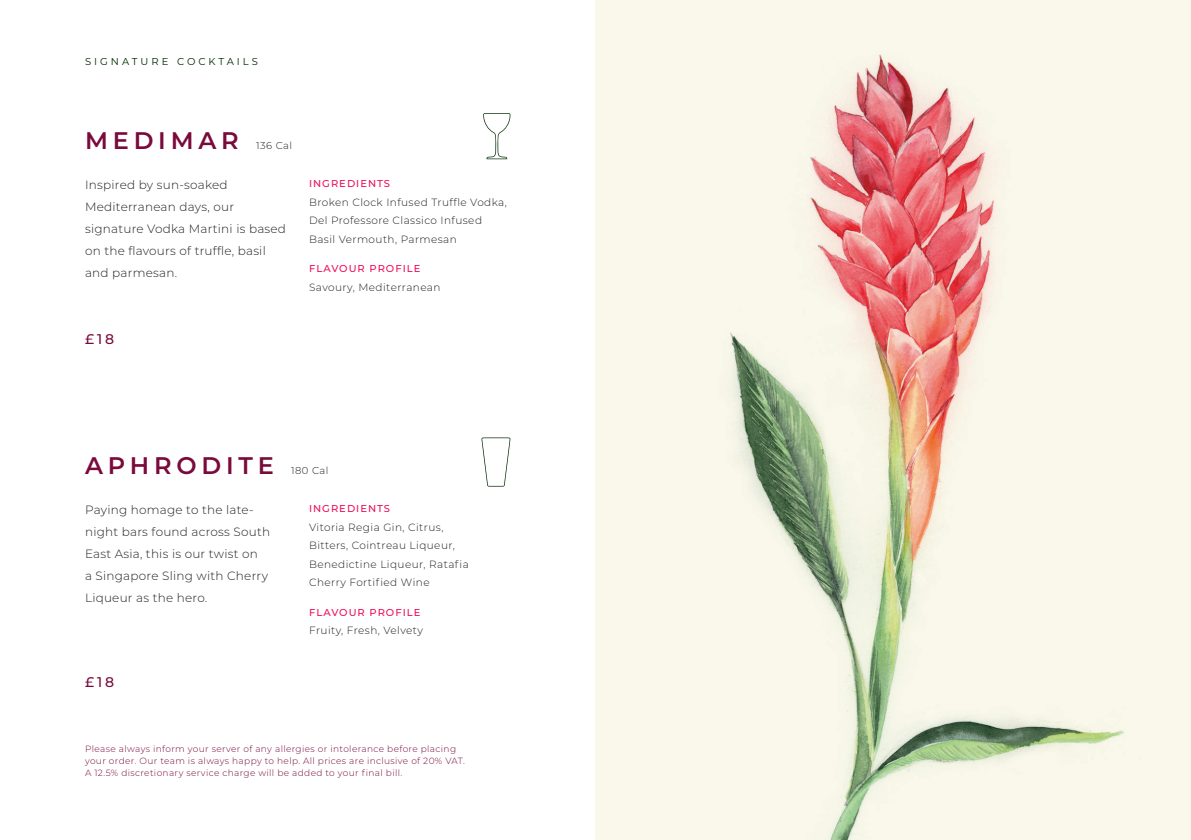
<style>
.page{position:relative;width:1191px;height:840px;background:#fff}
.page>*{position:absolute;margin:0;border:0;box-sizing:border-box;transform-origin:0 0}
.t1{font:600 24px "Montserrat";letter-spacing:.2em;color:#790a3b}
.t2{font:500 14px "Montserrat";color:#790a3b}
.t3{font:300 12px/22px "Montserrat";letter-spacing:.02em;color:#231f20}
.t4{font:300 10.4px/18.4px "Montserrat";letter-spacing:.04em;color:#231f20}
.t5{font:500 10px "Montserrat";letter-spacing:.1em;color:#ee1059}
.t6{font:10px "Montserrat";letter-spacing:.3em;color:#002a00}
.t7{font:300 10px "Montserrat";letter-spacing:.05em;color:#231f20}
.t8{font:300 9px/12px "Montserrat";letter-spacing:.04em;color:#790a3b}
</style>
<div class="page">
<svg style="left:481px;top:437px;width:29px;height:49px"></svg>
<img style="left:595px;top:0;width:596px;height:839px">
<svg style="left:483px;top:113px;width:27px;height:46px"></svg>
<p class="t6" style="left:85px;top:54px;width:174px">SIGNATURE COCKTAILS</p>
<p class="t1" style="left:85px;top:123px;width:155px">MEDIMAR</p>
<p class="t7" style="left:256px;top:138px;width:38px">136 Cal</p>
<p class="t3" style="left:85px;top:173px;width:202px">Inspired by sun-soaked<br>Mediterranean days, our signature Vodka Martini is based on the flavours of truffle, basil and parmesan.</p>
<p class="t5" style="left:309px;top:176px;width:83px">INGREDIENTS</p>
<p class="t4" style="left:309px;top:192px;width:199px">Broken Clock Infused Truffle Vodka,<br>Del Professore Classico Infused<br>Basil Vermouth, Parmesan</p>
<p class="t5" style="left:309px;top:262px;width:113px">FLAVOUR PROFILE</p>
<p class="t4" style="left:309px;top:277px;width:133px">Savoury, Mediterranean</p>
<p class="t2" style="left:85px;top:328px;width:31px">£18</p>
<p class="t1" style="left:85px;top:448px;width:190px">APHRODITE</p>
<p class="t7" style="left:291px;top:463px;width:39px">180 Cal</p>
<p class="t3" style="left:85px;top:498px;width:187px">Paying homage to the late&shy;night bars found across South<br>East Asia, this is our twist on<br>a Singapore Sling with Cherry<br>Liqueur as the hero.</p>
<p class="t5" style="left:309px;top:501px;width:83px">INGREDIENTS</p>
<p class="t4" style="left:309px;top:517px;width:161px">Vitoria Regia Gin, Citrus,<br>Bitters, Cointreau Liqueur,<br>Benedictine Liqueur, Ratafia<br>Cherry Fortified Wine</p>
<p class="t5" style="left:309px;top:605px;width:113px">FLAVOUR PROFILE</p>
<p class="t4" style="left:309px;top:621px;width:115px">Fruity, Fresh, Velvety</p>
<p class="t2" style="left:85px;top:672px;width:31px">£18</p>
<p class="t8" style="left:85px;top:742px;width:381px">Please always inform your server of any allergies or intolerance before placing your order. Our team is always happy to help. All prices are inclusive of 20% VAT.<br>A 12.5% discretionary service charge will be added to your final bill.</p>
</div>
